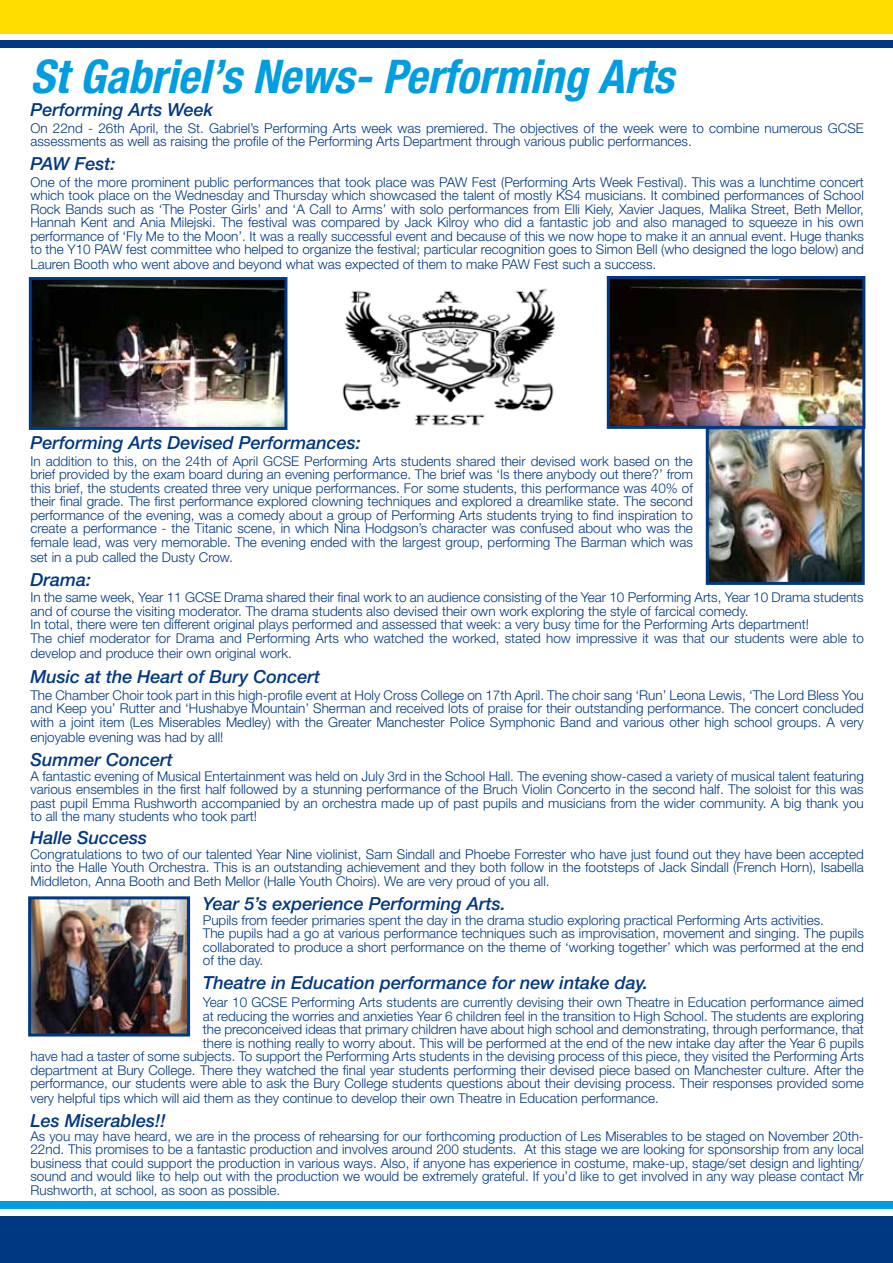
<style>
.page{position:relative;width:893px;height:1263px;background:#fff}
.page>*{position:absolute;margin:0;border:0;box-sizing:border-box;transform-origin:0 0}
.t1{font:italic 700 condensed 46.5px "Helvetica Neue LT";color:#009ee0}
.t2{font:italic 500 18px "Helvetica Neue LT";color:#003882}
.t3{font:300 13.5px/13.5px "Helvetica Neue LT";color:#003882;text-align:justify}
</style>
<div class="page">
<div style="left:0;top:0;width:893px;height:34px;background:#fd0"></div>
<div style="left:0;top:40px;width:893px;height:8px;background:#003882"></div>
<div style="left:0;top:1217px;width:893px;height:46px;background:#003882"></div>
<div style="left:0;top:1202px;width:893px;height:7px;background:#009ee0"></div>
<img style="left:33px;top:281px;width:250px;height:145px">
<div style="left:29px;top:277px;width:258px;height:153px;border:3px solid #003882"></div>
<img style="left:611px;top:280px;width:250px;height:145px">
<div style="left:607px;top:276px;width:258px;height:153px;border:3px solid #003882"></div>
<img style="left:710px;top:430px;width:151px;height:151px">
<div style="left:706px;top:426px;width:159px;height:159px;border:3px solid #003882"></div>
<img style="left:32px;top:900px;width:154px;height:132px">
<div style="left:28px;top:896px;width:162px;height:140px;border:3px solid #003882"></div>
<img style="left:342px;top:288px;width:213px;height:138px">
<h1 class="t1" style="left:30px;top:49px;width:645px">St Gabriel’s News- Performing Arts</h1>
<h2 class="t2" style="left:30px;top:99px;width:184px">Performing Arts Week</h2>
<p class="t3" style="left:30px;top:121px;width:835px">On 22nd - 26th April, the St. Gabriel’s Performing Arts week was premiered. The objectives of the week were to combine numerous GCSE assessments as well as raising the profile of the Performing Arts Department through various public performances.</p>
<h2 class="t2" style="left:30px;top:153px;width:86px">PAW Fest:</h2>
<p class="t3" style="left:30px;top:175px;width:835px">One of the more prominent public performances that took place was PAW Fest (Performing Arts Week Festival). This was a lunchtime concert which took place on the Wednesday and Thursday which showcased the talent of mostly KS4 musicians. It combined performances of School Rock Bands such as ‘The Poster Girls’ and ‘A Call to Arms’ with solo performances from Elli Kiely, Xavier Jaques, Malika Street, Beth Mellor, Hannah Kent and Ania Milejski. The festival was compared by Jack Kilroy who did a fantastic job and also managed to squeeze in his own performance of ‘Fly Me to the Moon’. It was a really successful event and because of this we now hope to make it an annual event. Huge thanks to the Y10 PAW fest committee who helped to organize the festival; particular recognition goes to Simon Bell (who designed the logo below) and</p>
<p class="t3" style="left:30px;top:257px;width:627px">Lauren Booth who went above and beyond what was expected of them to make PAW Fest such a success.</p>
<h2 class="t2" style="left:30px;top:432px;width:332px">Performing Arts Devised Performances:</h2>
<p class="t3" style="left:30px;top:454px;width:664px">In addition to this, on the 24th of April GCSE Performing Arts students shared their devised work based on the brief provided by the exam board during an evening performance. The brief was ‘Is there anybody out there?’ from this brief, the students created three very unique performances. For some students, this performance was 40% of their final grade. The first performance explored clowning techniques and explored a dreamlike state. The second performance of the evening, was a comedy about a group of Performing Arts students trying to find inspiration to create a performance - the Titanic scene, in which Nina Hodgson’s character was confused about who was the female lead, was very memorable. The evening ended with the largest group, performing The Barman which was</p>
<p class="t3" style="left:30px;top:550px;width:204px">set in a pub called the Dusty Crow.</p>
<h2 class="t2" style="left:30px;top:569px;width:62px">Drama:</h2>
<p class="t3" style="left:30px;top:590px;width:835px;text-align:left">In the same week, Year 11 GCSE Drama shared their final work to an audience consisting of the Year 10 Performing Arts, Year 10 Drama students and of course the visiting moderator. The drama students also devised their own work exploring the style of farcical comedy.<br>In total, there were ten different original plays performed and assessed that week: a very busy time for the Performing Arts department!<br>The chief moderator for Drama and Performing Arts who watched the worked, stated how impressive it was that our students were able to</p>
<p class="t3" style="left:30px;top:646px;width:263px">develop and produce their own original work.</p>
<h2 class="t2" style="left:30px;top:666px;width:291px">Music at the Heart of Bury Concert</h2>
<p class="t3" style="left:30px;top:688px;width:835px">The Chamber Choir took part in this high-profile event at Holy Cross College on 17th April. The choir sang ‘Run’ Leona Lewis, ‘The Lord Bless You and Keep you’ Rutter and ‘Hushabye Mountain’ Sherman and received lots of praise for their outstanding performance. The concert concluded with a joint item (Les Miserables Medley) with the Greater Manchester Police Symphonic Band and various other high school groups. A very</p>
<p class="t3" style="left:30px;top:730px;width:195px">enjoyable evening was had by all!</p>
<h2 class="t2" style="left:30px;top:749px;width:144px">Summer Concert</h2>
<p class="t3" style="left:30px;top:769px;width:835px">A fantastic evening of Musical Entertainment was held on July 3rd in the School Hall. The evening show-cased a variety of musical talent featuring various ensembles in the first half followed by a stunning performance of the Bruch Violin Concerto in the second half. The soloist for this was past pupil Emma Rushworth accompanied by an orchestra made up of past pupils and musicians from the wider community. A big thank you to all the many students who took part!</p>
<h2 class="t2" style="left:30px;top:827px;width:118px">Halle Success</h2>
<p class="t3" style="left:30px;top:847px;width:835px">Congratulations to two of our talented Year Nine violinist, Sam Sindall and Phoebe Forrester who have just found out they have been accepted into the Halle Youth Orchestra. This is an outstanding achievement and they both follow in the footsteps of Jack Sindall (French Horn), Isabella Middleton, Anna Booth and Beth Mellor (Halle Youth Choirs). We are very proud of you all.</p>
<h2 class="t2" style="left:203px;top:893px;width:305px">Year 5’s experience Performing Arts.</h2>
<p class="t3" style="left:203px;top:913px;width:663px;text-align:left">Pupils from feeder primaries spent the day in the drama studio exploring practical Performing Arts activities.<br>The pupils had a go at various performance techniques such as improvisation, movement and singing. The pupils collaborated to produce a short performance on the theme of ‘working together’ which was performed at the end of the day.</p>
<h2 class="t2" style="left:203px;top:972px;width:447px">Theatre in Education performance for new intake day.</h2>
<p class="t3" style="left:30px;top:995px;width:835px;text-align:right">Year 10 GCSE Performing Arts students are currently devising their own Theatre in Education performance aimed<br>at reducing the worries and anxieties Year 6 children feel in the transition to High School. The students are exploring<br>the preconceived ideas that primary children have about high school and demonstrating, through performance, that<br>there is nothing really to worry about. This will be performed at the end of the new intake day after the Year 6 pupils<br>have had a taster of some subjects. To support the Performing Arts students in the devising process of this piece, they visited the Performing Arts department at Bury College. There they watched the final year students performing their devised piece based on Manchester culture. After the performance, our students were able to ask the Bury College students questions about their devising process. Their responses provided some</p>
<p class="t3" style="left:30px;top:1091px;width:630px">very helpful tips which will aid them as they continue to develop their own Theatre in Education performance.</p>
<h2 class="t2" style="left:30px;top:1110px;width:137px">Les Miserables!!</h2>
<p class="t3" style="left:30px;top:1129px;width:835px">As you may have heard, we are in the process of rehearsing for our forthcoming production of Les Miserables to be staged on November 20th-22nd. This promises to be a fantastic production and involves around 200 students. At this stage we are looking for sponsorship from any local business that could support the production in various ways. Also, if anyone has experience in costume, make-up, stage/set design and lighting/ sound and would like to help out with the production we would be extremely grateful. If you’d like to get involved in any way please contact Mr Rushworth, at school, as soon as possible.</p>
</div>
